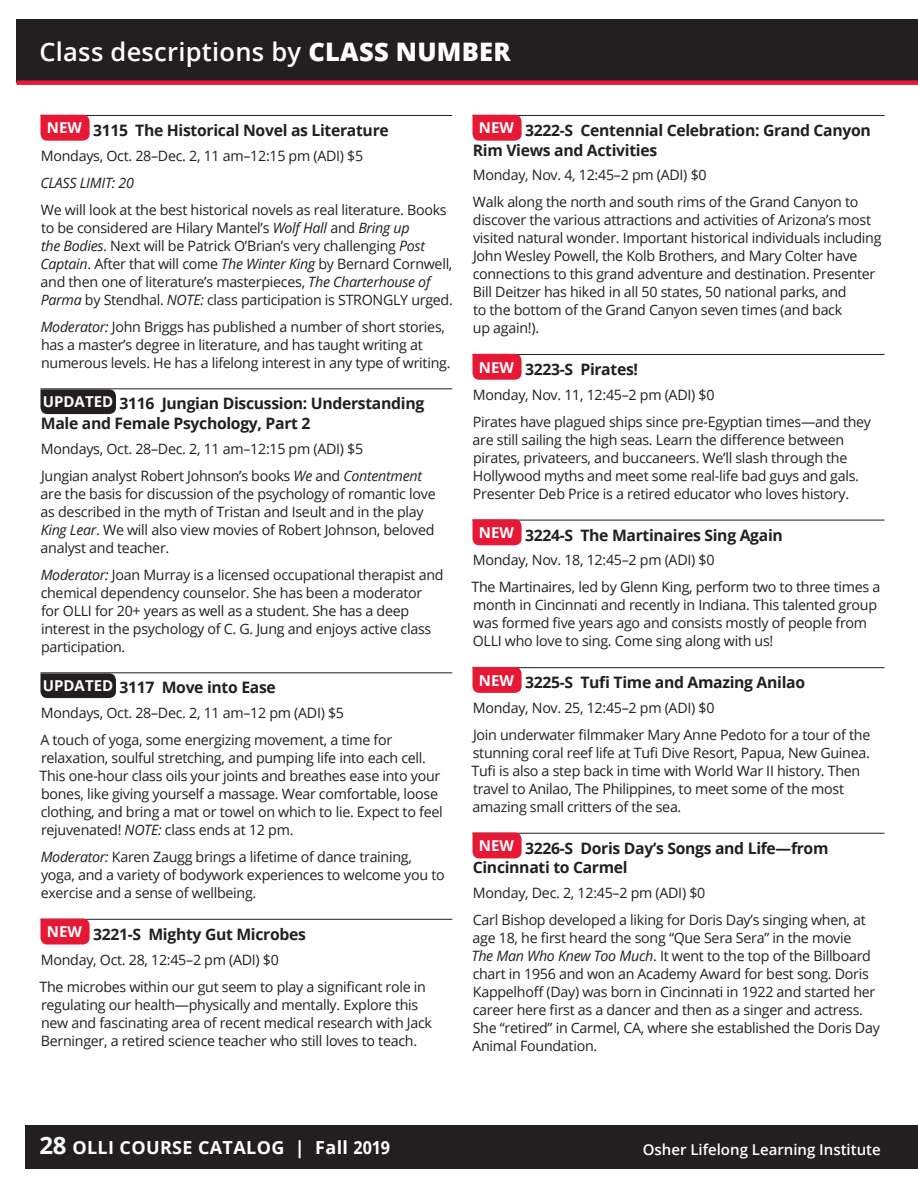
<style>
.page{position:relative;width:918px;height:1188px;background:#fff}
.page>*{position:absolute;margin:0;border:0;box-sizing:border-box;transform-origin:0 0}
.t1{font:600 25.5px "Open Sans";letter-spacing:.01em;color:#fff}
.t2{font:700 18px "Open Sans";letter-spacing:.02em;color:#fff}
.t3{font:700 15.75px/19.5px "Open Sans";letter-spacing:-.02em;color:#231f20}
.t4{font:600 15px "Open Sans";color:#fff}
.t5{font:14.25px/18px "Open Sans";letter-spacing:-.02em;color:#231f20}
.t6{font:italic 14.25px "Open Sans";letter-spacing:-.02em;color:#231f20}
.s1{font-weight:800}
.s2{font-style:italic}
.s3{font-size:15px;color:#fff}
.s4{font-size:24px}
</style>
<div class="page">
<div style="left:26px;top:1125px;width:892px;height:44px;background:#231f20"></div>
<div style="left:17px;top:19px;width:901px;height:64px;background:#231f20"></div>
<div style="left:17px;top:80px;width:901px;height:5px;background:#e51836"></div>
<hr style="left:472px;top:115px;width:413px;height:1px;background:#231f20">
<hr style="left:472px;top:354px;width:413px;height:1px;background:#231f20">
<hr style="left:472px;top:520px;width:413px;height:1px;background:#231f20">
<hr style="left:472px;top:667px;width:413px;height:1px;background:#231f20">
<hr style="left:472px;top:833px;width:413px;height:1px;background:#231f20">
<svg style="left:472px;top:115px;width:50px;height:26px"></svg>
<svg style="left:472px;top:354px;width:50px;height:26px"></svg>
<svg style="left:472px;top:519px;width:50px;height:26px"></svg>
<svg style="left:472px;top:667px;width:50px;height:26px"></svg>
<svg style="left:472px;top:833px;width:50px;height:25px"></svg>
<hr style="left:40px;top:115px;width:412px;height:1px;background:#231f20">
<hr style="left:40px;top:388px;width:412px;height:1px;background:#231f20">
<hr style="left:40px;top:672px;width:412px;height:1px;background:#231f20">
<hr style="left:40px;top:919px;width:412px;height:1px;background:#231f20">
<svg style="left:40px;top:115px;width:50px;height:26px"></svg>
<svg style="left:40px;top:389px;width:76px;height:25px;background:#2a2627"></svg>
<svg style="left:40px;top:673px;width:76px;height:25px;background:#2a2627"></svg>
<svg style="left:40px;top:919px;width:50px;height:26px"></svg>
<h1 class="t1" style="left:39px;top:34px;width:473px">Class descriptions by <span class="s1">CLASS NUMBER</span></h1>
<p class="t3" style="left:47px;top:120px;width:343px"><sup>NEW</sup> 3115 The Historical Novel as Literature</p>
<p class="t5" style="left:41px;top:146px;width:324px">Mondays, Oct. 28–Dec. 2, 11 am–12:15 pm (ADI) $5</p>
<p class="t6" style="left:40px;top:173px;width:95px">CLASS LIMIT: 20</p>
<p class="t5" style="left:40px;top:200px;width:414px">We will look at the best historical novels as real literature. Books to be considered are Hilary Mantel’s <span class="s2">Wolf Hall</span> and <span class="s2">Bring up<br>the Bodies</span>. Next will be Patrick O’Brian’s very challenging <span class="s2">Post Captain</span>. After that will come <span class="s2">The Winter King</span> by Bernard Cornwell, and then one of literature’s masterpieces, <span class="s2">The Charterhouse of Parma</span> by Stendhal. <span class="s2">NOTE:</span> class participation is STRONGLY urged.</p>
<p class="t5" style="left:41px;top:317px;width:411px"><span class="s2">Moderator:</span> John Briggs has published a number of short stories, has a master’s degree in literature, and has taught writing at numerous levels. He has a lifelong interest in any type of writing.</p>
<p class="t3" style="left:41px;top:394px;width:385px"><span class="s3">UPDATED</span> 3116 Jungian Discussion: Understanding<br>Male and Female Psychology, Part 2</p>
<p class="t5" style="left:41px;top:435px;width:383px;line-height:26.8px">Mondays, Oct. 28–Dec. 2, 11 am–12:15 pm (ADI) $5<br>Jungian analyst Robert Johnson’s books <span class="s2">We</span> and <span class="s2">Contentment</span></p>
<p class="t5" style="left:41px;top:484px;width:397px">are the basis for discussion of the psychology of romantic love as described in the myth of Tristan and Iseult and in the play <span class="s2">King Lear</span>. We will also view movies of Robert Johnson, beloved analyst and teacher.</p>
<p class="t5" style="left:41px;top:565px;width:404px"><span class="s2">Moderator:</span> Joan Murray is a licensed occupational therapist and chemical dependency counselor. She has been a moderator for OLLI for 20+ years as well as a student. She has a deep interest in the psychology of C. G. Jung and enjoys active class participation.</p>
<p class="t3" style="left:43px;top:678px;width:235px"><span class="s3">UPDATED</span> 3117 Move into Ease</p>
<p class="t5" style="left:40px;top:699px;width:353px;line-height:26.8px">Mondays, Oct. 28–Dec. 2, 11 am–12 pm (ADI) $5<br>A touch of yoga, some energizing movement, a time for</p>
<p class="t5" style="left:40px;top:749px;width:405px">relaxation, soulful stretching, and pumping life into each cell.<br>This one-hour class oils your joints and breathes ease into your bones, like giving yourself a massage. Wear comfortable, loose clothing, and bring a mat or towel on which to lie. Expect to feel rejuvenated! <span class="s2">NOTE:</span> class ends at 12 pm.</p>
<p class="t5" style="left:41px;top:847px;width:406px"><span class="s2">Moderator:</span> Karen Zaugg brings a lifetime of dance training, yoga, and a variety of bodywork experiences to welcome you to exercise and a sense of wellbeing.</p>
<p class="t3" style="left:47px;top:924px;width:261px"><sup>NEW</sup> 3221-S Mighty Gut Microbes</p>
<p class="t5" style="left:40px;top:946px;width:388px;line-height:26.8px">Monday, Oct. 28, 12:45–2 pm (ADI) $0<br>The microbes within our gut seem to play a significant role in</p>
<p class="t5" style="left:41px;top:995px;width:393px">regulating our health—physically and mentally. Explore this new and fascinating area of recent medical research with Jack<br>Berninger, a retired science teacher who still loves to teach.</p>
<p class="t3" style="left:473px;top:120px;width:400px;text-indent:6px"><sup>NEW</sup> 3222-S Centennial Celebration: Grand Canyon<br>Rim Views and Activities</p>
<p class="t5" style="left:473px;top:161px;width:387px;line-height:26.8px">Monday, Nov. 4, 12:45–2 pm (ADI) $0<br>Walk along the north and south rims of the Grand Canyon to</p>
<p class="t5" style="left:473px;top:211px;width:410px">discover the various attractions and activities of Arizona’s most visited natural wonder. Important historical individuals including John Wesley Powell, the Kolb Brothers, and Mary Colter have connections to this grand adventure and destination. Presenter Bill Deitzer has hiked in all 50 states, 50 national parks, and<br>to the bottom of the Grand Canyon seven times (and back<br>up again!).</p>
<p class="t3" style="left:479px;top:359px;width:161px"><sup>NEW</sup> 3223-S Pirates!</p>
<p class="t5" style="left:473px;top:381px;width:400px;line-height:26.8px">Monday, Nov. 11, 12:45–2 pm (ADI) $0<br>Pirates have plagued ships since pre-Egyptian times—and they</p>
<p class="t5" style="left:473px;top:430px;width:388px">are still sailing the high seas. Learn the difference between pirates, privateers, and buccaneers. We’ll slash through the Hollywood myths and meet some real-life bad guys and gals.<br>Presenter Deb Price is a retired educator who loves history.</p>
<p class="t3" style="left:479px;top:525px;width:305px"><sup>NEW</sup> 3224-S The Martinaires Sing Again</p>
<p class="t5" style="left:472px;top:547px;width:410px;line-height:26.8px">Monday, Nov. 18, 12:45–2 pm (ADI) $0<br>The Martinaires, led by Glenn King, perform two to three times a</p>
<p class="t5" style="left:473px;top:596px;width:406px">month in Cincinnati and recently in Indiana. This talented group was formed five years ago and consists mostly of people from<br>OLLI who love to sing. Come sing along with us!</p>
<p class="t3" style="left:479px;top:672px;width:328px"><sup>NEW</sup> 3225-S Tufi Time and Amazing Anilao</p>
<p class="t5" style="left:473px;top:694px;width:399px;line-height:26.8px">Monday, Nov. 25, 12:45–2 pm (ADI) $0<br>Join underwater filmmaker Mary Anne Pedoto for a tour of the</p>
<p class="t5" style="left:472px;top:743px;width:400px">stunning coral reef life at Tufi Dive Resort, Papua, New Guinea.<br>Tufi is also a step back in time with World War II history. Then travel to Anilao, The Philippines, to meet some of the most amazing small critters of the sea.</p>
<p class="t3" style="left:473px;top:838px;width:357px;text-indent:6px"><sup>NEW</sup> 3226-S Doris Day’s Songs and Life—from<br>Cincinnati to Carmel</p>
<p class="t5" style="left:473px;top:879px;width:395px;line-height:26.8px">Monday, Dec. 2, 12:45–2 pm (ADI) $0<br>Carl Bishop developed a liking for Doris Day’s singing when, at</p>
<p class="t5" style="left:472px;top:928px;width:410px">age 18, he first heard the song “Que Sera Sera” in the movie<br><span class="s2">The Man Who Knew Too Much</span>. It went to the top of the Billboard chart in 1956 and won an Academy Award for best song. Doris Kappelhoff (Day) was born in Cincinnati in 1922 and started her career here first as a dancer and then as a singer and actress.<br>She “retired” in Carmel, CA, where she established the Doris Day Animal Foundation.</p>
<p class="t2" style="left:39px;top:1134px;width:352px"><span class="s4">28</span> OLLI COURSE CATALOG | Fall 2019</p>
<p class="t4" style="left:643px;top:1139px;width:240px">Osher Lifelong Learning Institute</p>
</div>
